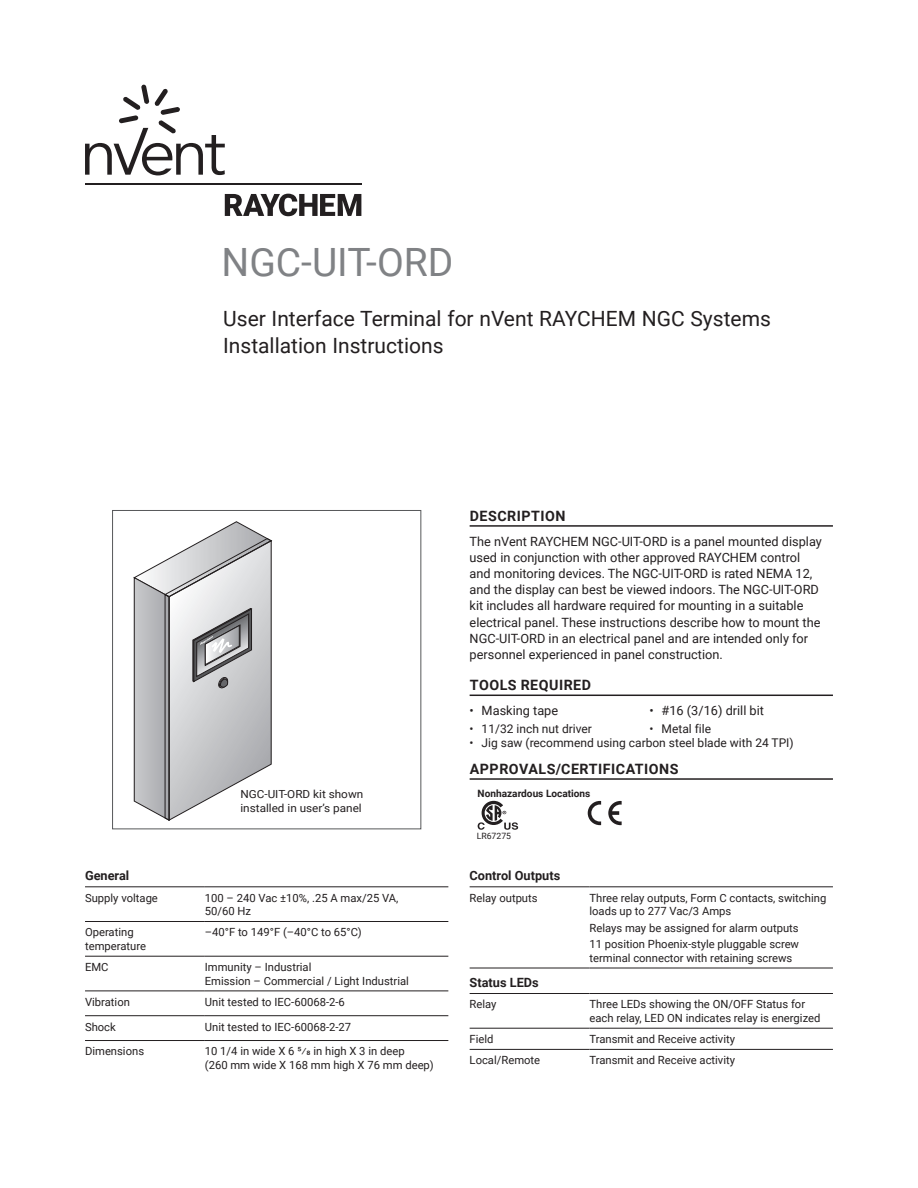
<style>
.page{position:relative;width:918px;height:1188px;background:#fff}
.page>*{position:absolute;margin:0;border:0;box-sizing:border-box;transform-origin:0 0}
.t1{font:39px "Roboto";color:#808285}
.t2{font:21px/27px "Roboto";color:#231f20}
.t3{font:700 14.25px "Roboto";letter-spacing:.035em;color:#231f20}
.t4{font:12.75px/16.2px "Roboto";color:#231f20}
.t5{font:700 12.75px "Roboto";color:#231f20}
.t6{font:12px "Roboto";color:#231f20}
.t7{font:11.25px/13.5px "Roboto";color:#231f20}
.t8{font:11.1px/13.4px "Roboto";color:#231f20;scale:1.05 1}
.t9{font:700 10.05px "Roboto";color:#231f20}
.t10{font:8.7px "Roboto";color:#231f20}
</style>
<div class="page">
<svg style="left:133px;top:521px;width:139px;height:300px"></svg>
<div style="left:112px;top:510px;width:309px;height:319px;border:1px solid #57585a"></div>
<hr style="left:470px;top:525px;width:363px;height:2px;background:#231f20">
<hr style="left:470px;top:695px;width:363px;height:1px;background:#231f20">
<hr style="left:470px;top:778px;width:363px;height:2px;background:#231f20">
<hr style="left:85px;top:921px;width:120px;height:1px;background:#231f20">
<hr style="left:205px;top:921px;width:243px;height:1px;background:#231f20">
<hr style="left:85px;top:956px;width:120px;height:1px;background:#231f20">
<hr style="left:205px;top:956px;width:243px;height:1px;background:#231f20">
<hr style="left:85px;top:991px;width:120px;height:1px;background:#231f20">
<hr style="left:205px;top:991px;width:243px;height:1px;background:#231f20">
<hr style="left:85px;top:1015px;width:120px;height:1px;background:#231f20">
<hr style="left:205px;top:1015px;width:243px;height:1px;background:#231f20">
<hr style="left:85px;top:1040px;width:120px;height:1px;background:#231f20">
<hr style="left:205px;top:1040px;width:243px;height:1px;background:#231f20">
<hr style="left:85px;top:886px;width:120px;height:1px;background:#231f20">
<hr style="left:205px;top:886px;width:243px;height:1px;background:#231f20">
<hr style="left:470px;top:968px;width:119px;height:1px;background:#231f20">
<hr style="left:589px;top:968px;width:244px;height:1px;background:#231f20">
<hr style="left:470px;top:1028px;width:119px;height:1px;background:#231f20">
<hr style="left:589px;top:1028px;width:244px;height:1px;background:#231f20">
<hr style="left:470px;top:1049px;width:119px;height:1px;background:#231f20">
<hr style="left:589px;top:1049px;width:244px;height:1px;background:#231f20">
<hr style="left:470px;top:886px;width:119px;height:1px;background:#231f20">
<hr style="left:589px;top:886px;width:244px;height:1px;background:#231f20">
<hr style="left:470px;top:993px;width:119px;height:1px;background:#231f20">
<hr style="left:589px;top:993px;width:244px;height:1px;background:#231f20">
<svg style="left:225px;top:194px;width:136px;height:22px"></svg>
<hr style="left:85px;top:183px;width:276px;height:2px;background:#231f20">
<svg style="left:85px;top:85px;width:140px;height:90px"></svg>
<svg style="left:478px;top:801px;width:40px;height:29px"></svg>
<svg style="left:608px;top:801px;width:14px;height:24px"></svg>
<svg style="left:588px;top:801px;width:13px;height:24px"></svg>
<h1 class="t1" style="left:222px;top:234px;width:233px">NGC-UIT-ORD</h1>
<h2 class="t2" style="left:223px;top:304px;width:549px">User Interface Terminal for nVent RAYCHEM NGC Systems<br>Installation Instructions</h2>
<p class="t8" style="left:240px;top:787px;width:119px">NGC-UIT-ORD kit shown installed in user’s panel</p>
<p class="t5" style="left:85px;top:867px;width:46px">General</p>
<p class="t7" style="left:85px;top:890px;width:74px">Supply voltage</p>
<p class="t7" style="left:205px;top:890px;width:195px">100 – 240 Vac ±10%, .25 A max/25 VA,<br>50/60 Hz</p>
<p class="t7" style="left:85px;top:925px;width:63px">Operating temperature</p>
<p class="t7" style="left:205px;top:925px;width:159px">–40°F to 149°F (–40°C to 65°C)</p>
<p class="t7" style="left:85px;top:960px;width:25px">EMC</p>
<p class="t7" style="left:205px;top:960px;width:206px">Immunity – Industrial<br>Emission – Commercial / Light Industrial</p>
<p class="t7" style="left:85px;top:995px;width:46px">Vibration</p>
<p class="t7" style="left:205px;top:995px;width:142px">Unit tested to IEC-60068-2-6</p>
<p class="t7" style="left:85px;top:1019px;width:32px">Shock</p>
<p class="t7" style="left:205px;top:1019px;width:148px">Unit tested to IEC-60068-2-27</p>
<p class="t7" style="left:85px;top:1044px;width:61px">Dimensions</p>
<p class="t7" style="left:205px;top:1044px;width:230px">10 1/4 in wide X 6 5/8 in high X 3 in deep<br>(260 mm wide X 168 mm high X 76 mm deep)</p>
<p class="t3" style="left:470px;top:506px;width:97px">DESCRIPTION</p>
<p class="t4" style="left:470px;top:533px;width:354px">The nVent RAYCHEM NGC-UIT-ORD is a panel mounted display used in conjunction with other approved RAYCHEM control and monitoring devices. The NGC-UIT-ORD is rated NEMA 12, and the display can best be viewed indoors. The NGC-UIT-ORD kit includes all hardware required for mounting in a suitable electrical panel. These instructions describe how to mount the NGC-UIT-ORD in an electrical panel and are intended only for personnel experienced in panel construction.</p>
<p class="t3" style="left:470px;top:675px;width:123px">TOOLS REQUIRED</p>
<p class="t4" style="left:470px;top:702px;width:90px">• Masking tape</p>
<p class="t4" style="left:650px;top:702px;width:116px">• #16 (3/16) drill bit</p>
<p class="t6" style="left:470px;top:720px;width:124px">• 11/32 inch nut driver</p>
<p class="t6" style="left:650px;top:720px;width:63px">• Metal file</p>
<p class="t6" style="left:470px;top:734px;width:326px">• Jig saw (recommend using carbon steel blade with 24 TPI)</p>
<p class="t3" style="left:470px;top:759px;width:210px">APPROVALS/CERTIFICATIONS</p>
<p class="t9" style="left:478px;top:786px;width:114px">Nonhazardous Locations</p>
<p class="t10" style="left:477px;top:830px;width:36px">LR67275</p>
<p class="t5" style="left:470px;top:867px;width:92px">Control Outputs</p>
<p class="t7" style="left:470px;top:890px;width:70px">Relay outputs</p>
<p class="t7" style="left:589px;top:890px;width:238px">Three relay outputs, Form C contacts, switching loads up to 277 Vac/3 Amps</p>
<p class="t7" style="left:589px;top:919px;width:211px;line-height:16.5px">Relays may be assigned for alarm outputs<br>11 position Phoenix-style pluggable screw</p>
<p class="t7" style="left:589px;top:950px;width:204px">terminal connector with retaining screws</p>
<p class="t5" style="left:470px;top:974px;width:71px">Status LEDs</p>
<p class="t7" style="left:470px;top:997px;width:28px">Relay</p>
<p class="t7" style="left:589px;top:997px;width:233px">Three LEDs showing the ON/OFF Status for each relay, LED ON indicates relay is energized</p>
<p class="t7" style="left:470px;top:1032px;width:25px">Field</p>
<p class="t7" style="left:589px;top:1032px;width:147px">Transmit and Receive activity</p>
<p class="t7" style="left:470px;top:1053px;width:72px">Local/Remote</p>
<p class="t7" style="left:589px;top:1053px;width:147px">Transmit and Receive activity</p>
</div>
